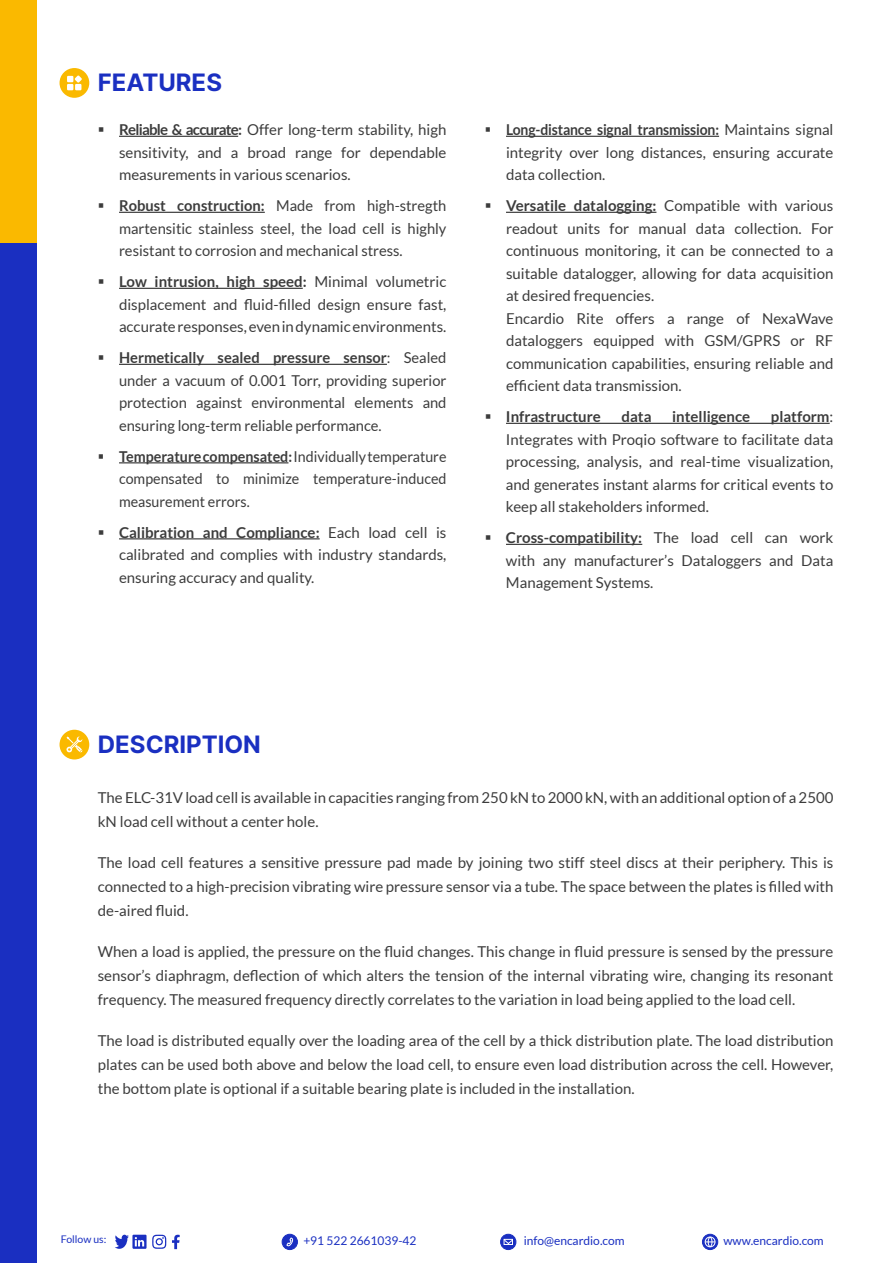
<style>
.page{position:relative;width:893px;height:1263px;background:#fff}
.page>*{position:absolute;margin:0;border:0;box-sizing:border-box;transform-origin:0 0}
.t1{font:700 24px "Inter";color:#1a2fc1}
.t2{font:15px/22.5px "Lato";color:#3c3c3c;text-align:justify}
.t3{font:15px/22.5px "Lato";color:#3c3c3c;text-align:justify;scale:.95 1}
.t4{font:700 15px "Lato";color:#3c3c3c}
.t5{font:12px "Lato";color:#1a2fc1}
.t6{font:10.5px "Lato";color:#1a2fc1}
.s1{font-weight:700}
</style>
<div class="page">
<div style="left:0;top:0;width:36px;height:243px;background:#fab900"></div>
<div style="left:0;top:243px;width:36px;height:1020px;background:#1a2fc1"></div>
<div style="left:60px;top:68px;width:29px;height:30px;background:#fab900;border-radius:50%"></div>
<svg style="left:67px;top:75px;width:15px;height:15px"></svg>
<hr style="left:119px;top:136px;width:119px;height:1px;background:#3c3c3c">
<hr style="left:119px;top:212px;width:146px;height:1px;background:#3c3c3c">
<hr style="left:119px;top:288px;width:184px;height:1px;background:#3c3c3c">
<hr style="left:119px;top:364px;width:268px;height:1px;background:#3c3c3c">
<hr style="left:119px;top:462px;width:169px;height:1px;background:#3c3c3c">
<hr style="left:119px;top:538px;width:201px;height:1px;background:#3c3c3c">
<hr style="left:506px;top:136px;width:213px;height:1px;background:#3c3c3c">
<hr style="left:506px;top:212px;width:150px;height:1px;background:#3c3c3c">
<hr style="left:506px;top:423px;width:324px;height:1px;background:#3c3c3c">
<hr style="left:506px;top:544px;width:136px;height:1px;background:#3c3c3c">
<div style="left:60px;top:730px;width:29px;height:29px;background:#fab900;border-radius:50%"></div>
<svg style="left:66px;top:736px;width:16px;height:16px"></svg>
<svg style="left:115px;top:1235px;width:51px;height:14px"></svg>
<svg style="left:172px;top:1235px;width:8px;height:14px"></svg>
<svg style="left:702px;top:1234px;width:16px;height:15px"></svg>
<div style="left:702px;top:1234px;width:16px;height:16px;border:1px solid #1a2fc1;border-radius:50%"></div>
<div style="left:501px;top:1234px;width:15px;height:15px;background:#1a2fc1;border-radius:50%"></div>
<div style="left:500px;top:1234px;width:16px;height:16px;border:1px solid #1a2fc1;border-radius:50%"></div>
<div style="left:282px;top:1234px;width:15px;height:15px;background:#1a2fc1;border-radius:50%"></div>
<div style="left:282px;top:1234px;width:16px;height:16px;border:1px solid #1a2fc1;border-radius:50%"></div>
<div style="left:708px;top:1237px;width:4px;height:10px;border:1px solid #fff;border-radius:50%"></div>
<div style="left:705px;top:1236px;width:10px;height:11px;border:1px solid #fff;border-radius:50%"></div>
<div style="left:504px;top:1239px;width:9px;height:6px;border:1px solid #fff"></div>
<svg style="left:503px;top:1239px;width:10px;height:5px"></svg>
<svg style="left:286px;top:1235px;width:8px;height:12px"></svg>
<h1 class="t1" style="left:98px;top:65px;width:126px">FEATURES</h1>
<p class="t2" style="left:119px;top:119px;width:329px"><span class="s1">Reliable &amp; accurate:</span> Offer long-term stability, high sensitivity, and a broad range for dependable measurements in various scenarios.</p>
<p class="t2" style="left:119px;top:195px;width:329px"><span class="s1">Robust construction:</span> Made from high-stregth martensitic stainless steel, the load cell is highly resistant to corrosion and mechanical stress.</p>
<p class="t2" style="left:119px;top:271px;width:329px"><span class="s1">Low intrusion, high speed:</span> Minimal volumetric displacement and fluid-filled design ensure fast, accurate responses, even in dynamic environments.</p>
<p class="t2" style="left:119px;top:347px;width:329px"><span class="s1">Hermetically sealed pressure sensor</span>: Sealed under a vacuum of 0.001 Torr, providing superior protection against environmental elements and ensuring long-term reliable performance.</p>
<p class="t3" style="left:119px;top:445px;width:346px"><span class="s1">Temperature compensated:</span> Individually temperature compensated to minimize temperature-induced measurement errors.</p>
<p class="t2" style="left:119px;top:521px;width:329px"><span class="s1">Calibration and Compliance:</span> Each load cell is calibrated and complies with industry standards, ensuring accuracy and quality.</p>
<p class="t2" style="left:506px;top:119px;width:329px"><span class="s1">Long-distance signal transmission:</span> Maintains signal integrity over long distances, ensuring accurate data collection.</p>
<p class="t2" style="left:506px;top:195px;width:329px;text-align:left"><span class="s1">Versatile datalogging:</span> Compatible with various readout units for manual data collection. For continuous monitoring, it can be connected to a suitable datalogger, allowing for data acquisition at desired frequencies.<br>Encardio Rite offers a range of NexaWave dataloggers equipped with GSM/GPRS or RF communication capabilities, ensuring reliable and efficient data transmission.</p>
<p class="t4" style="left:506px;top:408px;width:96px">Infrastructure</p>
<p class="t4" style="left:621px;top:408px;width:32px">data</p>
<p class="t4" style="left:672px;top:408px;width:80px">intelligence</p>
<p class="t2" style="left:506px;top:406px;width:329px;text-indent:265px"><span class="s1">platform</span>:<br>Integrates with Proqio software to facilitate data processing, analysis, and real-time visualization, and generates instant alarms for critical events to keep all stakeholders informed.</p>
<p class="t2" style="left:506px;top:527px;width:329px"><span class="s1">Cross-compatibility:</span> The load cell can work with any manufacturer’s Dataloggers and Data Management Systems.</p>
<h1 class="t1" style="left:98px;top:726px;width:165px">DESCRIPTION</h1>
<p class="t2" style="left:98px;top:785px;width:737px;line-height:24px">The ELC-31V load cell is available in capacities ranging from 250 kN to 2000 kN, with an additional option of a 2500 kN load cell without a center hole.</p>
<p class="t2" style="left:98px;top:850px;width:737px;line-height:24px">The load cell features a sensitive pressure pad made by joining two stiff steel discs at their periphery. This is connected to a high-precision vibrating wire pressure sensor via a tube. The space between the plates is filled with de-aired fluid.</p>
<p class="t2" style="left:98px;top:939px;width:737px;line-height:24px">When a load is applied, the pressure on the fluid changes. This change in fluid pressure is sensed by the pressure sensor’s diaphragm, deflection of which alters the tension of the internal vibrating wire, changing its resonant frequency. The measured frequency directly correlates to the variation in load being applied to the load cell.</p>
<p class="t2" style="left:98px;top:1028px;width:737px;line-height:24px">The load is distributed equally over the loading area of the cell by a thick distribution plate. The load distribution plates can be used both above and below the load cell, to ensure even load distribution across the cell. However, the bottom plate is optional if a suitable bearing plate is included in the installation.</p>
<p class="t6" style="left:61px;top:1233px;width:47px">Follow us:</p>
<p class="t5" style="left:303px;top:1234px;width:115px">+91 522 2661039-42</p>
<p class="t5" style="left:524px;top:1234px;width:102px">info@encardio.com</p>
<p class="t5" style="left:723px;top:1234px;width:102px">www.encardio.com</p>
</div>
